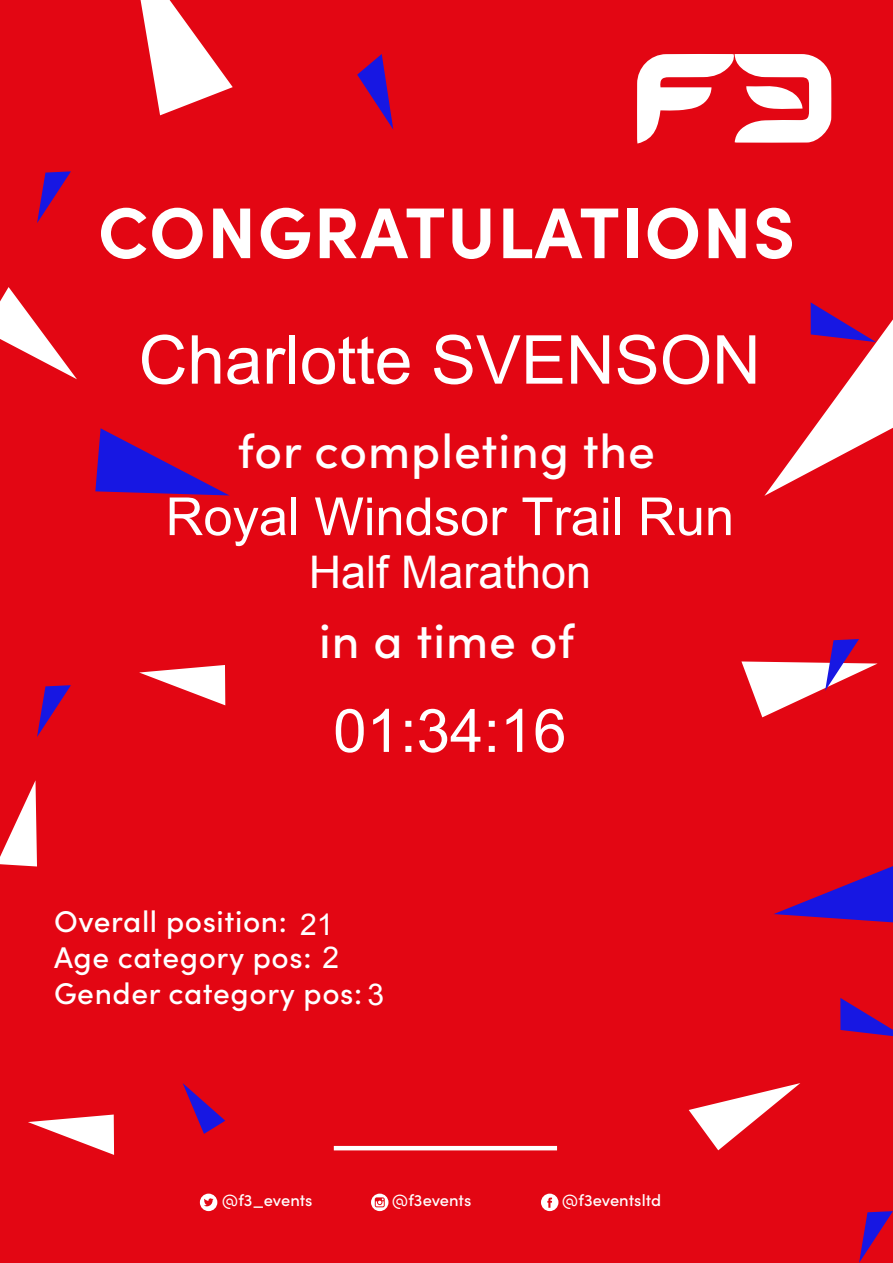
<style>
.page{position:relative;width:893px;height:1263px;background:#e30613}
.page>*{position:absolute;margin:0;border:0;box-sizing:border-box;transform-origin:0 0}
.t1{font:700 72px "Sofia Pro";letter-spacing:.02em;color:#fff}
.t2{font:67.5px "Arial";color:#fff}
.t3{font:60px "Arial";color:#fff}
.t4{font:52.5px "Arial";color:#fff}
.t5{font:500 48px "Sofia Pro";letter-spacing:.02em;color:#fff}
.t6{font:45px "Arial";color:#fff}
.t7{font:500 30px/36px "Sofia Pro";letter-spacing:.02em;color:#fff}
.t8{font:30px "Arial";color:#fff}
.t9{font:500 16.5px "Sofia Pro";color:#fff}
.s1{font-family:"Arial";font-weight:400}
</style>
<div class="page">
<hr style="left:334px;top:1146px;width:223px;height:4px;background:#fff">
<svg style="left:139px;top:665px;width:86px;height:40px"></svg>
<svg style="left:0;top:780px;width:37px;height:86px"></svg>
<svg style="left:28px;top:1114px;width:86px;height:41px"></svg>
<svg style="left:141px;top:0;width:92px;height:115px"></svg>
<svg style="left:689px;top:1083px;width:111px;height:67px"></svg>
<svg style="left:0;top:287px;width:77px;height:92px"></svg>
<svg style="left:774px;top:866px;width:119px;height:56px"></svg>
<svg style="left:95px;top:428px;width:134px;height:67px"></svg>
<svg style="left:764px;top:302px;width:129px;height:194px"></svg>
<svg style="left:840px;top:998px;width:53px;height:38px"></svg>
<svg style="left:37px;top:685px;width:34px;height:52px"></svg>
<svg style="left:741px;top:639px;width:137px;height:78px"></svg>
<svg style="left:37px;top:171px;width:34px;height:52px"></svg>
<svg style="left:859px;top:1211px;width:34px;height:52px"></svg>
<svg style="left:357px;top:54px;width:36px;height:75px"></svg>
<svg style="left:183px;top:1083px;width:42px;height:51px"></svg>
<svg style="left:541px;top:1193px;width:17px;height:18px"></svg>
<svg style="left:200px;top:1193px;width:17px;height:18px"></svg>
<svg style="left:371px;top:1193px;width:17px;height:18px"></svg>
<svg style="left:637px;top:54px;width:194px;height:90px"></svg>
<h1 class="t1" style="left:98px;top:177px;width:699px">CONGRATULATIONS</h1>
<h2 class="t2" style="left:139px;top:323px;width:624px">Charlotte SVENSON</h2>
<h3 class="t5" style="left:238px;top:416px;width:419px">for completing the</h3>
<h3 class="t4" style="left:166px;top:488px;width:570px">Royal Windsor Trail Run</h3>
<h3 class="t6" style="left:309px;top:548px;width:284px">Half Marathon</h3>
<h3 class="t5" style="left:319px;top:605px;width:257px">in a time of</h3>
<h3 class="t3" style="left:333px;top:698px;width:235px">01:34:16</h3>
<p class="t7" style="left:54px;top:901px;width:332px">Overall position:<br>Age category pos: <span class="s1">2<br></span>Gender category pos: <span class="s1">3</span></p>
<p class="t8" style="left:300px;top:908px;width:35px">21</p>
<p class="t9" style="left:222px;top:1188px;width:92px">@f3_events</p>
<p class="t9" style="left:392px;top:1188px;width:81px">@f3events</p>
<p class="t9" style="left:562px;top:1188px;width:101px">@f3eventsltd</p>
</div>
